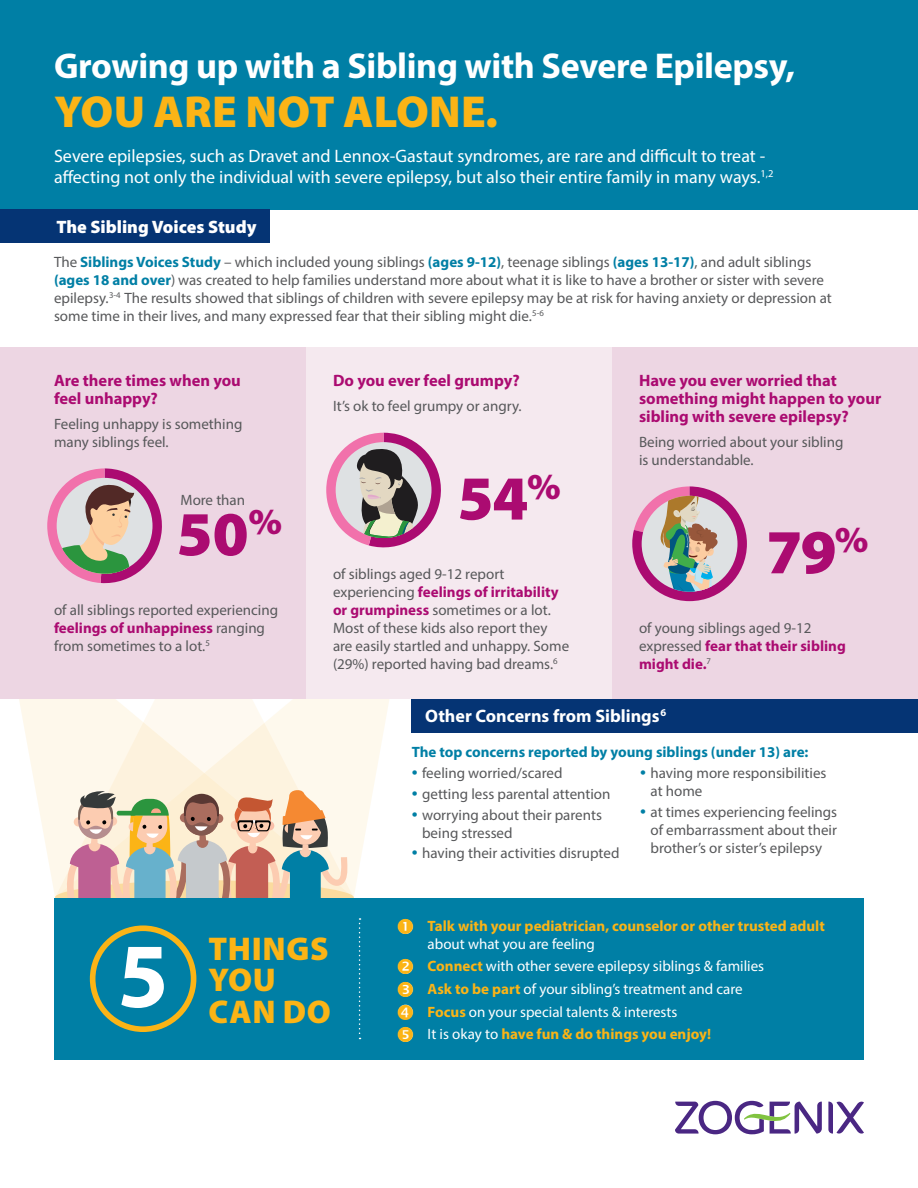
<style>
.page{position:relative;width:918px;height:1188px;background:#fff}
.page>*{position:absolute;margin:0;border:0;box-sizing:border-box;transform-origin:0 0}
.t1{font:700 92.4px "Myriad Pro";color:#fff}
.t2{font:900 63px "Myriad Pro";color:#ab0b71}
.t3{font:900 45px "Myriad Pro";letter-spacing:.005em;color:#fbb416}
.t4{font:700 36px "Myriad Pro";letter-spacing:-.01em;color:#fff}
.t5{font:900 33px/31.5px "Myriad Pro";letter-spacing:.02em;color:#fbb416}
.t6{font:18px/21px "Myriad Pro";color:#fff}
.t7{font:700 18px "Myriad Pro";color:#fff}
.t8{font:900 18px "Myriad Pro";color:#fff}
.green_subhead{font:700 16.5px/18px "Myriad Pro";color:#ab0b71}
.t9{font:15px/18px "Myriad Pro";color:#57585a}
.t10{font:15px "Myriad Pro";color:#fff}
.t11{font:700 15px/17.2px "Myriad Pro";color:#fbb416}
.t12{font:700 15px "Myriad Pro";color:#007fa5}
.s1{font-weight:700;color:#007fa5}
.s2{font-weight:700;color:#ab0b71}
.s3{font-size:21px;color:#007fa5}
.s4{font-weight:400;color:#fff}
.s5{font-weight:700;color:#fbb416}
</style>
<div class="page">
<svg style="left:19px;top:699px;width:36px;height:195px;fill:#fef9ef"></svg>
<svg style="left:354px;top:699px;width:35px;height:194px;fill:#fef9ed"></svg>
<svg style="left:55px;top:699px;width:299px;height:199px;fill:#fef8eb"></svg>
<svg style="left:66px;top:786px;width:282px;height:112px;background:#cab7a7"></svg>
<div style="left:0;top:0;width:918px;height:210px;background:#007fa5"></div>
<div style="left:0;top:210px;width:270px;height:33px;background:#053474"></div>
<svg style="left:828px;top:1101px;width:36px;height:33px"></svg>
<svg style="left:675px;top:1101px;width:147px;height:33px"></svg>
<div style="left:0;top:348px;width:306px;height:351px;background:#edd6e3"></div>
<div style="left:306px;top:348px;width:306px;height:351px;background:#f5e9ef"></div>
<div style="left:612px;top:348px;width:306px;height:351px;background:#edd6e3"></div>
<svg style="left:47px;top:468px;width:115px;height:116px"></svg>
<svg style="left:326px;top:433px;width:115px;height:115px"></svg>
<svg style="left:632px;top:486px;width:115px;height:115px"></svg>
<div style="left:412px;top:699px;width:506px;height:34px;background:#053474"></div>
<div style="left:54px;top:898px;width:810px;height:162px;background:#007fa5"></div>
<svg style="left:359px;top:918px;width:2px;height:121px"></svg>
<div style="left:90px;top:925px;width:106px;height:107px;border:6px solid #fbb416;border-radius:50%"></div>
<svg style="left:398px;top:919px;width:15px;height:15px"></svg>
<svg style="left:398px;top:959px;width:15px;height:15px"></svg>
<svg style="left:398px;top:982px;width:15px;height:15px"></svg>
<svg style="left:398px;top:1004px;width:15px;height:16px"></svg>
<svg style="left:398px;top:1027px;width:15px;height:15px"></svg>
<p class="t4" style="left:54px;top:43px;width:743px">Growing up with a Sibling with Severe Epilepsy,</p>
<p class="t3" style="left:54px;top:82px;width:445px">YOU ARE NOT ALONE.</p>
<p class="t6" style="left:54px;top:145px;width:721px">Severe epilepsies, such as Dravet and Lennox-Gastaut syndromes, are rare and difficult to treat - affecting not only the individual with severe epilepsy, but also their entire family in many ways.<sup>1,2</sup></p>
<p class="t8" style="left:56px;top:214px;width:202px">The Sibling Voices Study</p>
<p class="t9" style="left:54px;top:253px;width:779px">The <span class="s1">Siblings Voices Study</span> – which included young siblings <span class="s1">(ages 9-12)</span>, teenage siblings <span class="s1">(ages 13-17)</span>, and adult siblings <span class="s1">(ages 18 and over</span>) was created to help families understand more about what it is like to have a brother or sister with severe epilepsy.<sup>3-4</sup> The results showed that siblings of children with severe epilepsy may be at risk for having anxiety or depression at some time in their lives, and many expressed fear that their sibling might die.<sup>5-6</sup></p>
<p class="green_subhead" style="left:54px;top:371px;width:188px">Are there times when you feel unhappy?</p>
<p class="t9" style="left:54px;top:415px;width:190px">Feeling unhappy is something many siblings feel.</p>
<p class="t9" style="left:181px;top:491px;width:66px">More than</p>
<p class="t2" style="left:176px;top:492px;width:107px">50<sup>%</sup></p>
<p class="t9" style="left:54px;top:601px;width:226px">of all siblings reported experiencing <span class="s2">feelings of unhappiness</span> ranging from sometimes to a lot.<sup>5</sup></p>
<p class="green_subhead" style="left:333px;top:371px;width:188px">Do you ever feel grumpy?</p>
<p class="t9" style="left:333px;top:397px;width:190px">It’s ok to feel grumpy or angry.</p>
<p class="t2" style="left:457px;top:456px;width:105px">54<sup>%</sup></p>
<p class="t9" style="left:333px;top:565px;width:238px">of siblings aged 9-12 report experiencing <span class="s2">feelings of irritability or grumpiness</span> sometimes or a lot.<br>Most of these kids also report they are easily startled and unhappy. Some (29%) reported having bad dreams.<sup>6</sup></p>
<p class="green_subhead" style="left:639px;top:371px;width:244px">Have you ever worried that something might happen to your sibling with severe epilepsy?</p>
<p class="t9" style="left:639px;top:433px;width:206px">Being worried about your sibling is understandable.</p>
<p class="t2" style="left:766px;top:510px;width:104px">79<sup>%</sup></p>
<p class="t9" style="left:639px;top:619px;width:208px">of young siblings aged 9-12 expressed <span class="s2">fear that their sibling might die.</span><sup>7</sup></p>
<p class="t7" style="left:425px;top:704px;width:243px">Other Concerns from Siblings<sup>6</sup></p>
<p class="t12" style="left:412px;top:743px;width:398px">The top concerns reported by young siblings (under 13) are:</p>
<p class="t9" style="left:412px;top:764px;width:152px"><span class="s3">•</span> feeling worried/scared</p>
<p class="t9" style="left:412px;top:785px;width:200px"><span class="s3">•</span> getting less parental attention</p>
<p class="t9" style="left:422px;top:805px;width:181px;text-indent:-10px"><span class="s3">•</span> worrying about their parents being stressed</p>
<p class="t9" style="left:412px;top:844px;width:209px"><span class="s3">•</span> having their activities disrupted</p>
<p class="t9" style="left:650px;top:764px;width:178px;text-indent:-10px"><span class="s3">•</span> having more responsibilities at home</p>
<p class="t9" style="left:650px;top:803px;width:188px;text-align:justify;text-indent:-10px"><span class="s3">•</span> at times experiencing feelings of embarrassment about their brother’s or sister’s epilepsy</p>
<p class="t1" style="left:117px;top:916px;width:53px">5</p>
<p class="t5" style="left:209px;top:931px;width:122px">THINGS<br>YOU</p>
<p class="t5" style="left:209px;top:994px;width:124px">CAN DO</p>
<p class="t11" style="left:428px;top:917px;width:399px">Talk with your pediatrician, counselor or other trusted adult <span class="s4">about what you are feeling</span></p>
<p class="t10" style="left:428px;top:957px;width:338px"><span class="s5">Connect</span> with other severe epilepsy siblings &amp; families</p>
<p class="t10" style="left:428px;top:980px;width:317px"><span class="s5">Ask to be part</span> of your sibling’s treatment and care</p>
<p class="t10" style="left:428px;top:1002px;width:251px"><span class="s5">Focus</span> on your special talents &amp; interests</p>
<p class="t11" style="left:428px;top:1025px;width:285px"><span class="s4">It is okay to</span> have fun &amp; do things you enjoy!</p>
</div>
